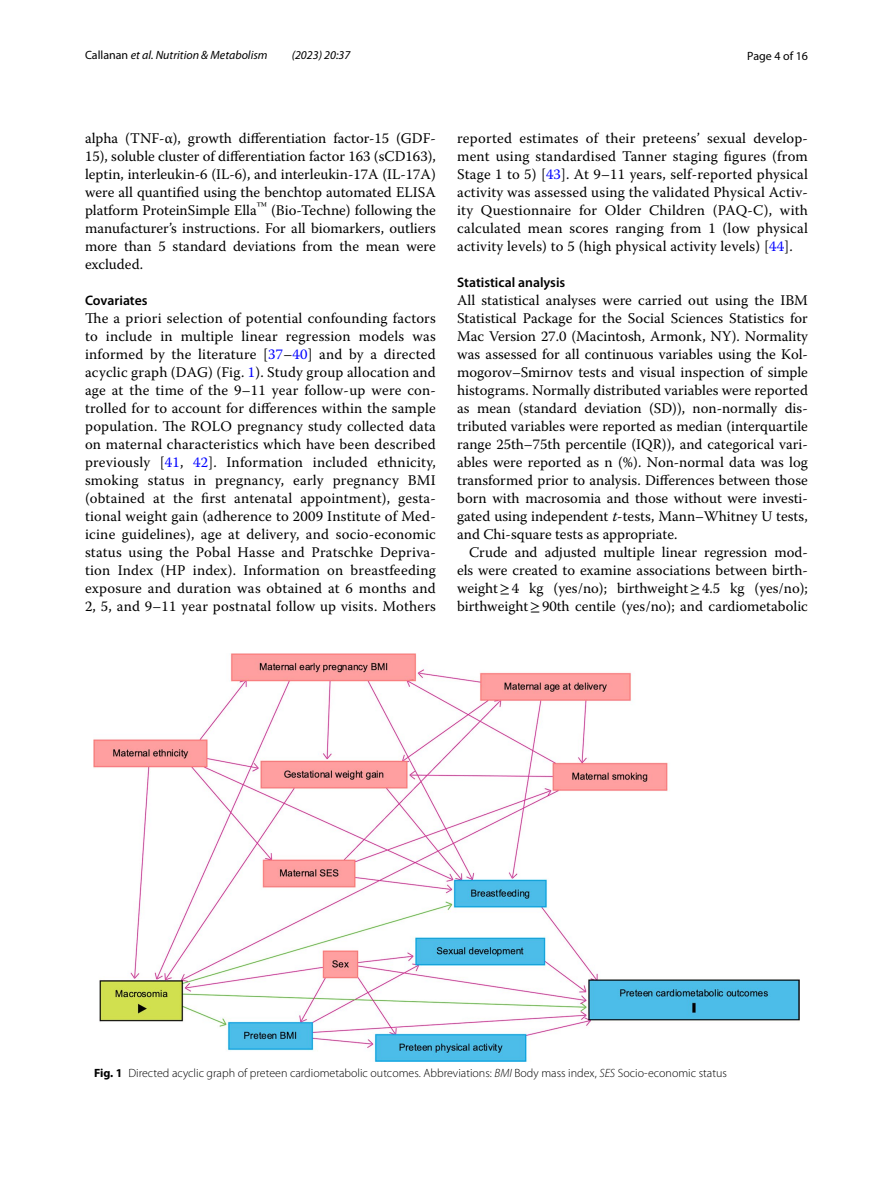
<style>
.page{position:relative;width:893px;height:1187px;background:#fff}
.page>*{position:absolute;margin:0;border:0;box-sizing:border-box;transform-origin:0 0}
.t1{font:14.7px/18px "Warnock Pro";letter-spacing:.005em;color:#000;text-align:justify}
.t2{font:600 13.8px "Myriad Pro";color:#000}
.t3{font:300 12px "Myriad Pro";color:#000}
.t4{font:italic 12px "Myriad Pro";color:#000}
.t5{font:12px "Myriad Pro";color:#000}
.s1{font-style:normal}
.s2{color:#00f}
.s3{font-style:italic}
.s4{font-family:"STIX"}
.s5{font-weight:700}
</style>
<div class="page">
<img style="left:94px;top:653px;width:705px;height:408px">
<p class="t4" style="left:85px;top:48px;width:184px"><span class="s1">Callanan</span> et al. Nutrition &amp; Metabolism</p>
<p class="t4" style="left:292px;top:48px;width:60px">(2023) 20:37</p>
<p class="t5" style="left:747px;top:48px;width:62px">Page 4 of 16</p>
<p class="t1" style="left:85px;top:128px;width:352px">alpha (TNF-α), growth differentiation factor-15 (GDF-15), soluble cluster of differentiation factor 163 (sCD163), leptin, interleukin-6 (IL-6), and interleukin-17A (IL-17A) were all quantified using the benchtop automated ELISA platform ProteinSimple Ella<sup>™</sup> (Bio-Techne) following the manufacturer’s instructions. For all biomarkers, outliers more than 5 standard deviations from the mean were excluded.</p>
<p class="t2" style="left:85px;top:291px;width:64px">Covariates</p>
<p class="t1" style="left:85px;top:308px;width:352px">The a priori selection of potential confounding factors to include in multiple linear regression models was informed by the literature [<span class="s2">37</span>–<span class="s2">40</span>] and by a directed acyclic graph (DAG) (Fig. <span class="s2">1</span>). Study group allocation and age at the time of the 9–11 year follow-up were con&shy;trolled for to account for differences within the sample population. The ROLO pregnancy study collected data on maternal characteristics which have been described previously [<span class="s2">41</span>, <span class="s2">42</span>]. Information included ethnicity, smoking status in pregnancy, early pregnancy BMI (obtained at the first antenatal appointment), gesta&shy;tional weight gain (adherence to 2009 Institute of Med&shy;icine guidelines), age at delivery, and socio-economic status using the Pobal Hasse and Pratschke Depriva&shy;tion Index (HP index). Information on breastfeeding exposure and duration was obtained at 6 months and 2, 5, and 9–11 year postnatal follow up visits. Mothers</p>
<p class="t1" style="left:457px;top:128px;width:352px">reported estimates of their preteens’ sexual develop&shy;ment using standardised Tanner staging figures (from Stage 1 to 5) [<span class="s2">43</span>]. At 9–11 years, self-reported physical activity was assessed using the validated Physical Activ&shy;ity Questionnaire for Older Children (PAQ-C), with calculated mean scores ranging from 1 (low physical activity levels) to 5 (high physical activity levels) [<span class="s2">44</span>].</p>
<p class="t2" style="left:457px;top:273px;width:110px">Statistical analysis</p>
<p class="t1" style="left:457px;top:290px;width:352px">All statistical analyses were carried out using the IBM Statistical Package for the Social Sciences Statistics for Mac Version 27.0 (Macintosh, Armonk, NY). Normality was assessed for all continuous variables using the Kol&shy;mogorov–Smirnov tests and visual inspection of simple histograms. Normally distributed variables were reported as mean (standard deviation (SD)), non-normally dis&shy;tributed variables were reported as median (interquartile range 25th–75th percentile (IQR)), and categorical vari&shy;ables were reported as n (%). Non-normal data was log transformed prior to analysis. Differences between those born with macrosomia and those without were investi&shy;gated using independent <span class="s3">t</span>-tests, Mann–Whitney U tests, and Chi-square tests as appropriate.</p>
<p class="t1" style="left:457px;top:542px;width:352px;text-indent:12px">Crude and adjusted multiple linear regression mod&shy;els were created to examine associations between birth&shy;weight<span class="s4">≥</span>4 kg (yes/no); birthweight<span class="s4">≥</span>4.5 kg (yes/no); birthweight<span class="s4">≥</span>90th centile (yes/no); and cardiometabolic</p>
<p class="t3" style="left:94px;top:1066px;width:634px"><span class="s5">Fig. 1</span> Directed acyclic graph of preteen cardiometabolic outcomes. Abbreviations: <span class="s3">BMI</span> Body mass index, <span class="s3">SES</span> Socio-economic status</p>
</div>
